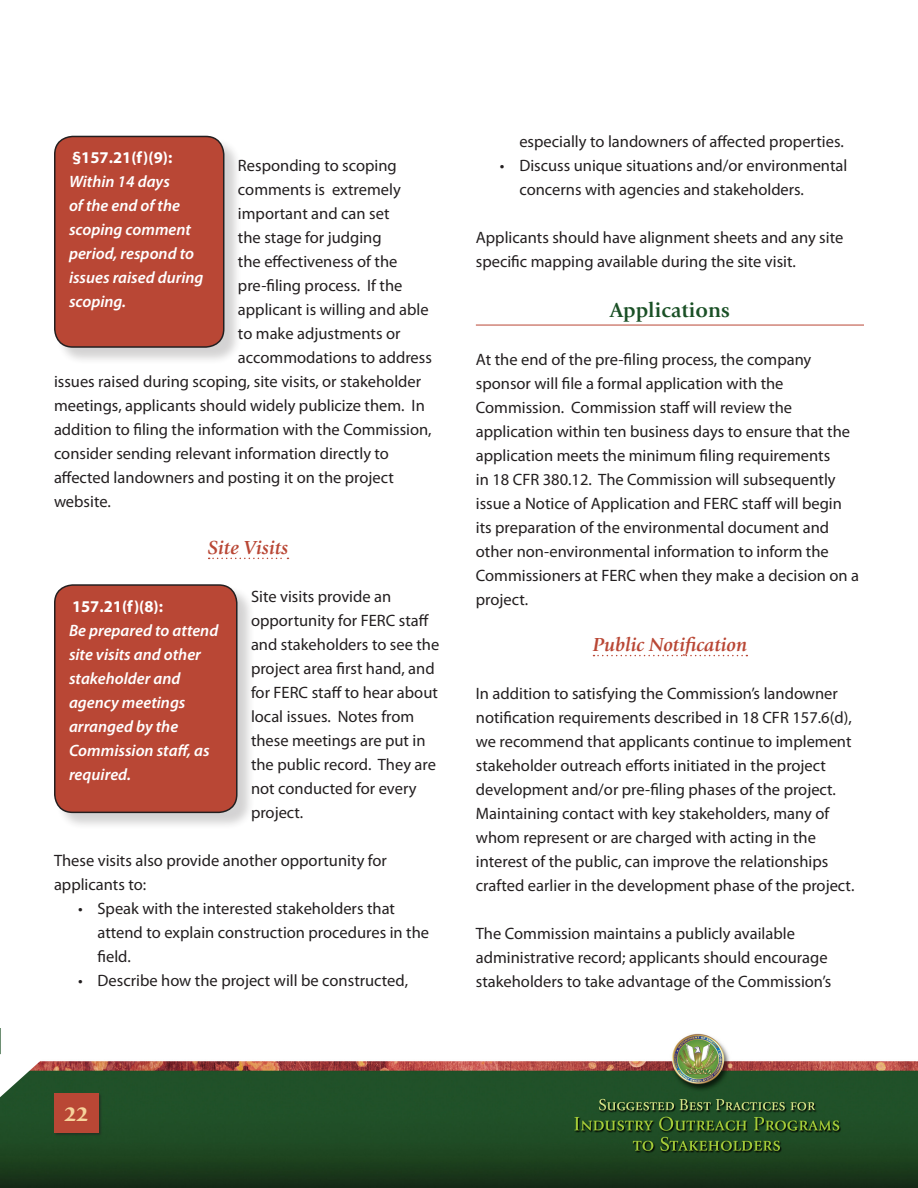
<style>
.page{position:relative;width:918px;height:1188px;background:#fff}
.page>*{position:absolute;margin:0;border:0;box-sizing:border-box;transform-origin:0 0}
.Heading_2{font:700 21px "Giovanni ITC";color:#1a5026}
.t1{font:21px "Giovanni Blk ITC";color:#f6d39c}
.subhead_3{font:italic 700 19.5px "Giovanni ITC";color:#b94735}
.t2{font:16.5px/24px "Myriad Pro";color:#231f20}
.t3{font:italic 600 16.5px/24px "Myriad Pro";color:#fff}
.t4{font:700 16.5px "Myriad Pro";color:#fff}
</style>
<div class="page">
<img style="left:0;top:1028px;width:918px;height:160px">
<div style="left:54px;top:1093px;width:48px;height:44px;background:#203e24"></div>
<div style="left:54px;top:1094px;width:45px;height:39px;background:#b94735"></div>
<svg style="left:209px;top:558px;width:79px;height:1px"></svg>
<div style="left:55px;top:586px;width:200px;height:245px;background:#231f20;opacity:.2"></div>
<div style="left:55px;top:585px;width:182px;height:227px;background:#b94735;border-radius:18px"></div>
<div style="left:54px;top:584px;width:184px;height:229px;border:2px solid #231f20;border-radius:18px"></div>
<hr style="left:476px;top:325px;width:388px;height:1px;background:#b94735">
<svg style="left:593px;top:655px;width:154px;height:1px"></svg>
<div style="left:55px;top:137px;width:187px;height:228px;background:#231f20;opacity:.2"></div>
<div style="left:55px;top:136px;width:169px;height:211px;background:#b94735;border-radius:18px"></div>
<div style="left:54px;top:136px;width:170px;height:212px;border:2px solid #231f20;border-radius:18px"></div>
<svg style="left:0;top:1054px;width:43px;height:43px"></svg>
<p class="t4" style="left:72px;top:147px;width:102px">§157.21(f)(9):</p>
<p class="t3" style="left:69px;top:169px;width:136px">Within 14 days<br>of the end of the scoping comment period, respond to issues raised during scoping.</p>
<p class="t2" style="left:238px;top:154px;width:160px">Responding to scoping</p>
<p class="t2" style="left:238px;top:178px;width:164px">comments is extremely</p>
<p class="t2" style="left:238px;top:202px;width:153px">important and can set</p>
<p class="t2" style="left:238px;top:226px;width:145px">the stage for judging</p>
<p class="t2" style="left:238px;top:250px;width:161px">the effectiveness of the</p>
<p class="t2" style="left:238px;top:274px;width:166px">pre-filing process. If the</p>
<p class="t2" style="left:238px;top:298px;width:192px">applicant is willing and able</p>
<p class="t2" style="left:238px;top:322px;width:164px">to make adjustments or</p>
<p class="t2" style="left:238px;top:346px;width:195px">accommodations to address</p>
<p class="t2" style="left:54px;top:370px;width:369px">issues raised during scoping, site visits, or stakeholder</p>
<p class="t2" style="left:54px;top:394px;width:372px">meetings, applicants should widely publicize them. In</p>
<p class="t2" style="left:54px;top:418px;width:379px">addition to filing the information with the Commission,</p>
<p class="t2" style="left:54px;top:442px;width:337px">consider sending relevant information directly to</p>
<p class="t2" style="left:54px;top:466px;width:341px">affected landowners and posting it on the project</p>
<p class="t2" style="left:54px;top:490px;width:58px">website.</p>
<p class="subhead_3" style="left:208px;top:536px;width:82px">Site Visits</p>
<p class="t2" style="left:251px;top:584px;width:190px">Site visits provide an opportunity for FERC staff and stakeholders to see the project area first hand, and for FERC staff to hear about local issues. Notes from these meetings are put in the public record. They are not conducted for every project.</p>
<p class="t2" style="left:54px;top:848px;width:334px">These visits also provide another opportunity for applicants to:</p>
<p class="t2" style="left:98px;top:896px;width:333px;text-indent:-20px">• Speak with the interested stakeholders that attend to explain construction procedures in the field.</p>
<p class="t2" style="left:78px;top:968px;width:332px">• Describe how the project will be constructed,</p>
<p class="t4" style="left:72px;top:595px;width:93px">157.21(f)(8):</p>
<p class="t3" style="left:69px;top:618px;width:151px">Be prepared to attend site visits and other stakeholder and agency meetings arranged by the<br>Commission staff, as required.</p>
<p class="t2" style="left:519px;top:130px;width:326px">especially to landowners of affected properties.</p>
<p class="t2" style="left:519px;top:154px;width:330px;text-indent:-20px">• Discuss unique situations and/or environmental concerns with agencies and stakeholders.</p>
<p class="t2" style="left:476px;top:226px;width:369px">Applicants should have alignment sheets and any site specific mapping available during the site visit.</p>
<h2 class="Heading_2" style="left:610px;top:297px;width:122px">Applications</h2>
<p class="t2" style="left:476px;top:347px;width:385px">At the end of the pre-filing process, the company sponsor will file a formal application with the Commission. Commission staff will review the application within ten business days to ensure that the application meets the minimum filing requirements<br>in 18 CFR 380.12. The Commission will subsequently issue a Notice of Application and FERC staff will begin its preparation of the environmental document and other non-environmental information to inform the Commissioners at FERC when they make a decision on a project.</p>
<p class="subhead_3" style="left:593px;top:633px;width:156px">Public Notification</p>
<p class="t2" style="left:476px;top:681px;width:380px">In addition to satisfying the Commission’s landowner notification requirements described in 18 CFR 157.6(d), we recommend that applicants continue to implement stakeholder outreach efforts initiated in the project development and/or pre-filing phases of the project.<br>Maintaining contact with key stakeholders, many of whom represent or are charged with acting in the interest of the public, can improve the relationships crafted earlier in the development phase of the project.</p>
<p class="t2" style="left:476px;top:921px;width:357px">The Commission maintains a publicly available administrative record; applicants should encourage stakeholders to take advantage of the Commission’s</p>
<p class="t1" style="left:65px;top:1102px;width:25px">22</p>
</div>
